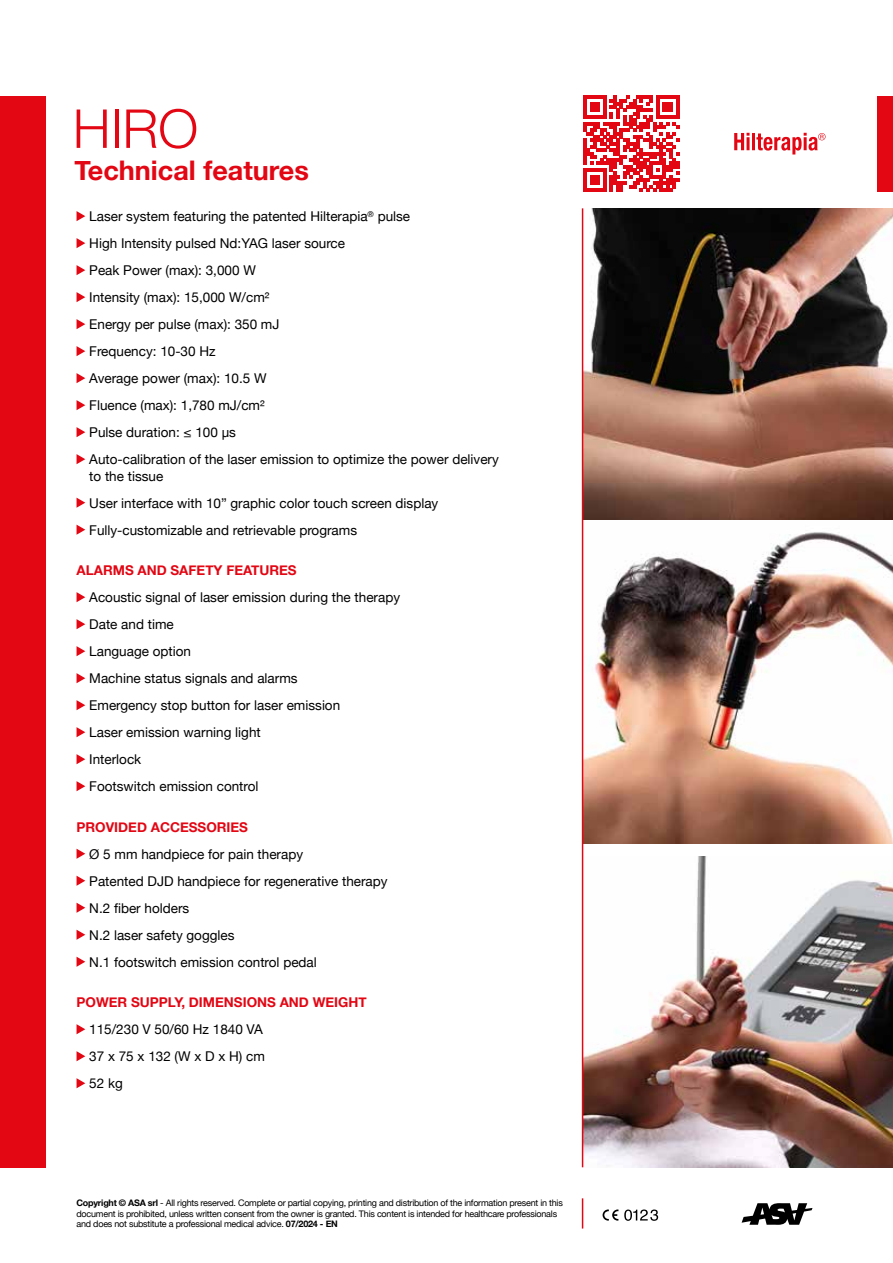
<style>
.page{position:relative;width:893px;height:1263px;background:#fff}
.page>*{position:absolute;margin:0;border:0;box-sizing:border-box;transform-origin:0 0}
.t1{font:300 53.7px "Helvetica Neue";color:#e30613}
.t2{font:700 27px "Helvetica Neue";color:#e30613}
.t3{font:13.5px/27px "Helvetica Neue";color:#000}
.t4{font:700 13.5px "Helvetica Neue";color:#e30613}
.t5{font:9px/10.5px "Helvetica Neue";letter-spacing:-.025em;color:#000}
.s1{font-weight:700}
</style>
<div class="page">
<img style="left:583px;top:208px;width:310px;height:635px">
<img style="left:583px;top:856px;width:310px;height:311px">
<svg style="left:77px;top:211px;width:8px;height:10px"></svg>
<svg style="left:77px;top:238px;width:8px;height:10px"></svg>
<svg style="left:77px;top:265px;width:8px;height:10px"></svg>
<svg style="left:77px;top:292px;width:8px;height:10px"></svg>
<svg style="left:77px;top:319px;width:8px;height:10px"></svg>
<svg style="left:77px;top:346px;width:8px;height:10px"></svg>
<svg style="left:77px;top:373px;width:8px;height:10px"></svg>
<svg style="left:77px;top:400px;width:8px;height:10px"></svg>
<svg style="left:77px;top:427px;width:8px;height:10px"></svg>
<svg style="left:77px;top:454px;width:8px;height:10px"></svg>
<svg style="left:77px;top:498px;width:8px;height:10px"></svg>
<svg style="left:77px;top:525px;width:8px;height:10px"></svg>
<svg style="left:77px;top:592px;width:8px;height:10px"></svg>
<svg style="left:77px;top:619px;width:8px;height:10px"></svg>
<svg style="left:77px;top:646px;width:8px;height:10px"></svg>
<svg style="left:77px;top:673px;width:8px;height:10px"></svg>
<svg style="left:77px;top:700px;width:8px;height:10px"></svg>
<svg style="left:77px;top:727px;width:8px;height:10px"></svg>
<svg style="left:77px;top:754px;width:8px;height:10px"></svg>
<svg style="left:77px;top:781px;width:8px;height:10px"></svg>
<svg style="left:77px;top:849px;width:8px;height:10px"></svg>
<svg style="left:77px;top:876px;width:8px;height:10px"></svg>
<svg style="left:77px;top:903px;width:8px;height:10px"></svg>
<svg style="left:77px;top:930px;width:8px;height:10px"></svg>
<svg style="left:77px;top:957px;width:8px;height:10px"></svg>
<svg style="left:77px;top:1024px;width:8px;height:10px"></svg>
<svg style="left:77px;top:1051px;width:8px;height:10px"></svg>
<svg style="left:77px;top:1078px;width:8px;height:10px"></svg>
<svg style="left:734px;top:133px;width:91px;height:21px"></svg>
<svg style="left:583px;top:96px;width:96px;height:96px"></svg>
<svg style="left:603px;top:1209px;width:15px;height:11px"></svg>
<svg style="left:624px;top:1209px;width:34px;height:12px"></svg>
<svg style="left:742px;top:1203px;width:70px;height:22px"></svg>
<hr style="left:582px;top:208px;width:1px;height:959px;background:#e30613">
<hr style="left:582px;top:1198px;width:1px;height:30px;background:#e30613">
<div style="left:878px;top:96px;width:15px;height:96px;background:#e30613"></div>
<div style="left:0;top:96px;width:45px;height:1071px;background:#e30613"></div>
<h1 class="t1" style="left:73px;top:85px;width:127px">HIRO</h1>
<h2 class="t2" style="left:74px;top:149px;width:236px">Technical features</h2>
<p class="t3" style="left:89px;top:204px;width:411px">Laser system featuring the patented Hilterapia<sup>®</sup> pulse<br>High Intensity pulsed Nd:YAG laser source<br>Peak Power (max): 3,000 W<br>Intensity (max): 15,000 W/cm²<br>Energy per pulse (max): 350 mJ<br>Frequency: 10-30 Hz<br>Average power (max): 10.5 W<br>Fluence (max): 1,780 mJ/cm²<br>Pulse duration: ≤ 100 μs<br>Auto-calibration of the laser emission to optimize the power delivery</p>
<p class="t3" style="left:89px;top:463px;width:351px">to the tissue<br>User interface with 10” graphic color touch screen display<br>Fully-customizable and retrievable programs</p>
<p class="t4" style="left:77px;top:560px;width:222px">ALARMS AND SAFETY FEATURES</p>
<p class="t3" style="left:89px;top:585px;width:312px">Acoustic signal of laser emission during the therapy<br>Date and time<br>Language option<br>Machine status signals and alarms<br>Emergency stop button for laser emission<br>Laser emission warning light<br>Interlock<br>Footswitch emission control</p>
<p class="t4" style="left:77px;top:816px;width:173px">PROVIDED ACCESSORIES</p>
<p class="t3" style="left:89px;top:841px;width:300px">Ø 5 mm handpiece for pain therapy<br>Patented DJD handpiece for regenerative therapy<br>N.2 fiber holders<br>N.2 laser safety goggles<br>N.1 footswitch emission control pedal</p>
<p class="t4" style="left:77px;top:992px;width:292px">POWER SUPPLY, DIMENSIONS AND WEIGHT</p>
<p class="t3" style="left:89px;top:1017px;width:177px">115/230 V 50/60 Hz 1840 VA<br>37 x 75 x 132 (W x D x H) cm<br>52 kg</p>
<p class="t5" style="left:77px;top:1198px;width:488px"><span class="s1">Copyright © ASA srl</span> - All rights reserved. Complete or partial copying, printing and distribution of the information present in this document is prohibited, unless written consent from the owner is granted. This content is intended for healthcare professionals and does not substitute a professional medical advice. <span class="s1">07/2024 - EN</span></p>
</div>
